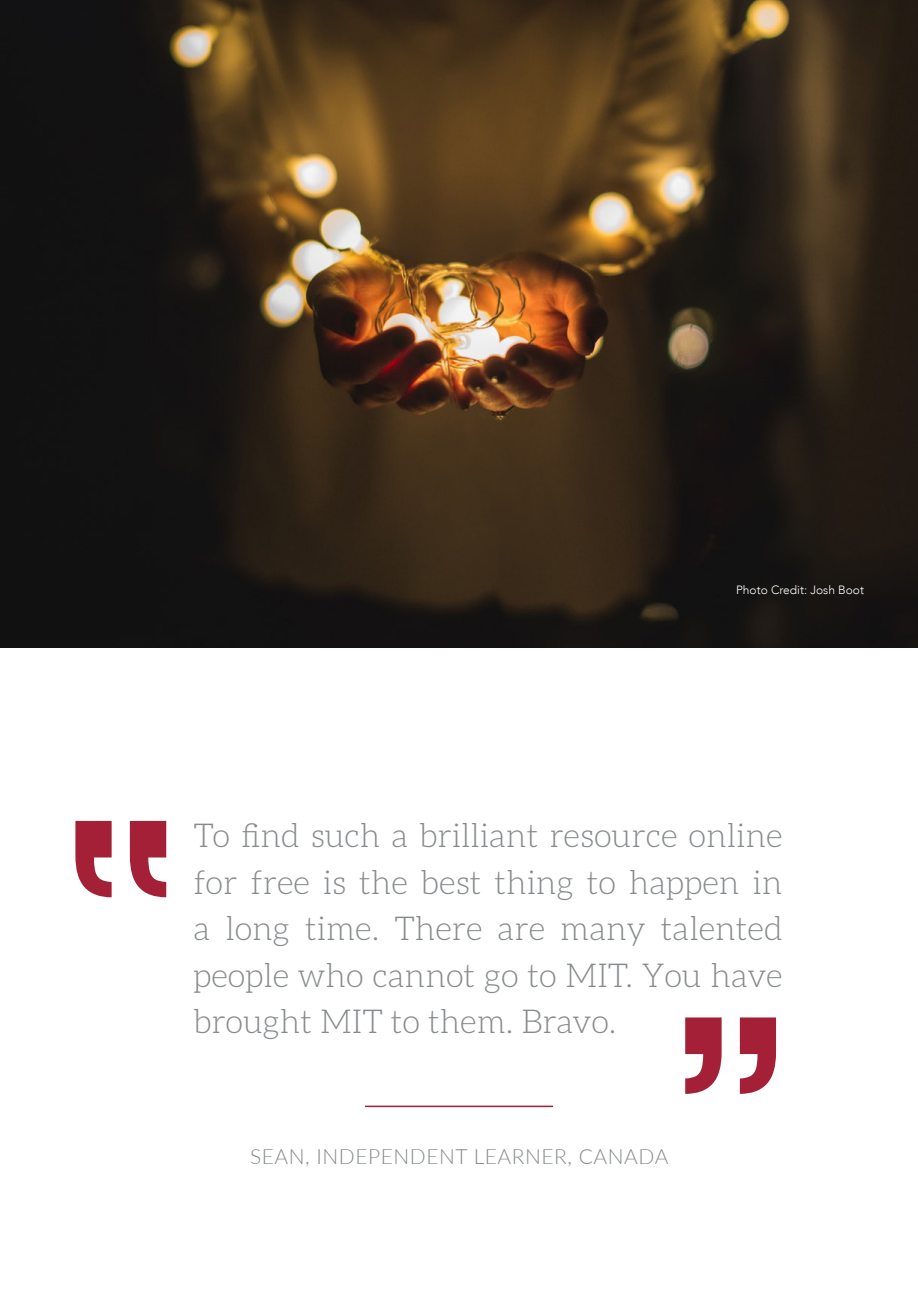
<style>
.page{position:relative;width:918px;height:1296px;background:#fff}
.page>*{position:absolute;margin:0;border:0;box-sizing:border-box;transform-origin:0 0}
.t1{font:300 33px/46.5px "Aleo";color:#878b8d;text-align:justify}
.t2{font:300 21px "Lato";letter-spacing:.025em;color:#878b8d}
.t3{font:300 12px "Avenir";color:#fff}
</style>
<div class="page">
<hr style="left:365px;top:1106px;width:188px;height:1px;background:#a42036">
<img style="left:0;top:0;width:918px;height:648px">
<svg style="left:75px;top:821px;width:37px;height:76px"></svg>
<svg style="left:130px;top:821px;width:36px;height:76px"></svg>
<svg style="left:740px;top:1017px;width:36px;height:77px"></svg>
<svg style="left:685px;top:1017px;width:37px;height:77px"></svg>
<p class="t3" style="left:736px;top:583px;width:129px">Photo Credit: Josh Boot</p>
<p class="t1" style="left:193px;top:813px;width:591px">To fnd such a brilliant resource online for free is the best thing to happen in a long time. There are many talented people who cannot go to MIT. You have brought MIT to them. Bravo.</p>
<p class="t2" style="left:250px;top:1141px;width:420px">SEAN, INDEPENDENT LEARNER, CANADA</p>
</div>
